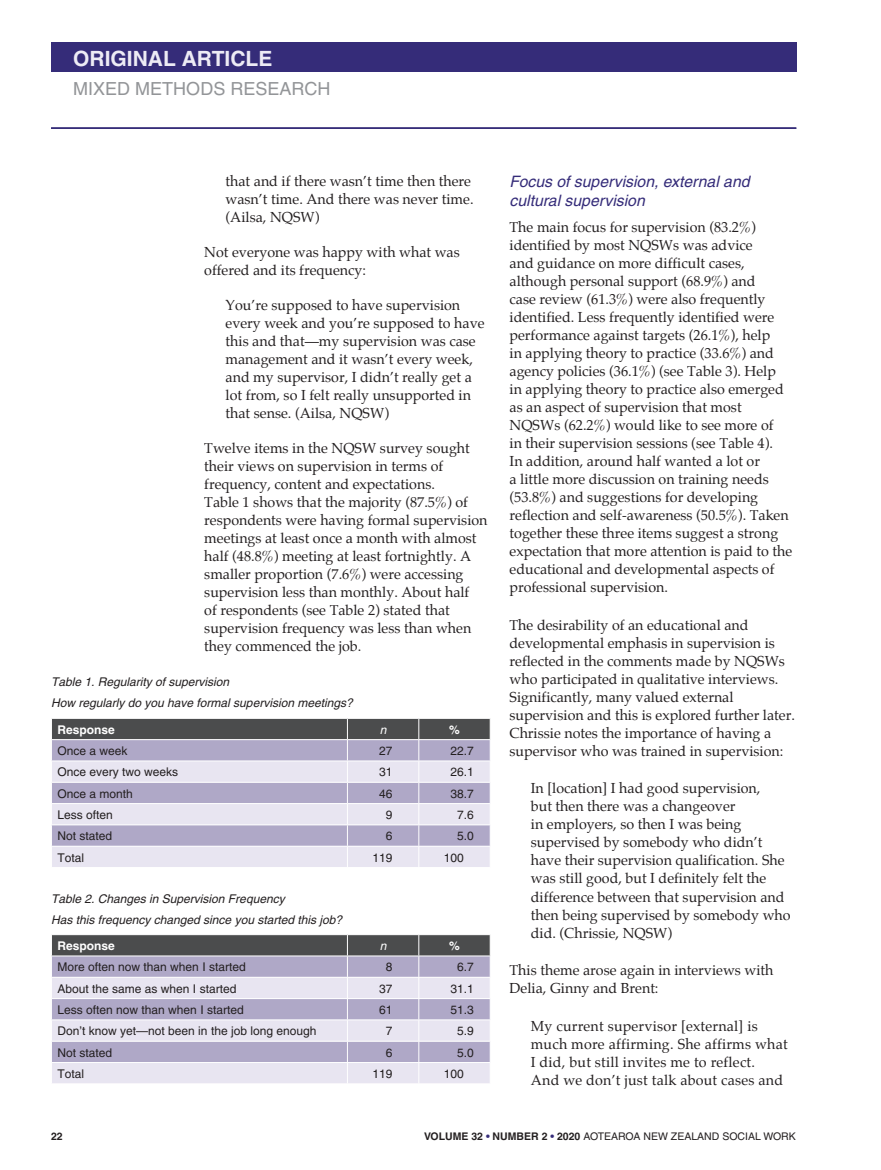
<style>
.page{position:relative;width:881px;height:1170px;background:#fff}
.page>*{position:absolute;margin:0;border:0;box-sizing:border-box;transform-origin:0 0}
.t1{font:700 21px "Helvetica";color:#edebf5}
.t2{font:18px "Helvetica";color:#939598}
.t3{font:italic 15.75px/18.9px "Helvetica";color:#352c79}
.t4{font:14.25px/18px "Palatino";color:#231f20}
.t5{font:12px "Helvetica";color:#231f20}
.t6{font:italic 12px/21px "Helvetica";color:#231f20}
.t7{font:700 12px "Helvetica";color:#fff}
.t8{font:italic 12px "Helvetica";color:#fff}
.t9{font:10.5px "Helvetica";color:#231f20}
.t10{font:700 10.5px "Helvetica";color:#231f20}
.s1{font-weight:700}
.s2{font-weight:700;color:#352c79}
</style>
<div class="page">
<div style="left:51px;top:43px;width:745px;height:29px;background:#352c79"></div>
<hr style="left:51px;top:127px;width:745px;height:2px;background:#352c79">
<svg style="left:51px;top:718px;width:439px;height:149px;background:#bcb9ca"></svg>
<hr style="left:418px;top:845px;width:72px;height:1px;background:#fff">
<svg style="left:51px;top:934px;width:439px;height:149px;background:#bcb8ca"></svg>
<h1 class="t1" style="left:73px;top:50px;width:201px">ORIGINAL ARTICLE</h1>
<p class="t2" style="left:73px;top:82px;width:259px">MIXED METHODS RESEARCH</p>
<p class="t4" style="left:225px;top:173px;width:249px">that and if there wasn’t time then there wasn’t time. And there was never time. (Ailsa, NQSW)</p>
<p class="t4" style="left:204px;top:244px;width:257px">Not everyone was happy with what was offered and its frequency:</p>
<p class="t4" style="left:225px;top:297px;width:260px">You’re supposed to have supervision every week and you’re supposed to have this and that—my supervision was case management and it wasn’t every week, and my supervisor, I didn’t really get a lot from, so I felt really unsupported in that sense. (Ailsa, NQSW)</p>
<p class="t4" style="left:204px;top:440px;width:285px">Twelve items in the NQSW survey sought their views on supervision in terms of frequency, content and expectations.<br>Table 1 shows that the majority (87.5%) of respondents were having formal supervision meetings at least once a month with almost half (48.8%) meeting at least fortnightly. A smaller proportion (7.6%) were accessing supervision less than monthly. About half<br>of respondents (see Table 2) stated that supervision frequency was less than when they commenced the job.</p>
<p class="t6" style="left:51px;top:672px;width:303px">Table 1. Regularity of supervision<br>How regularly do you have formal supervision meetings?</p>
<p class="t7" style="left:57px;top:725px;width:59px">Response</p>
<p class="t8" style="left:379px;top:725px;width:8px">n</p>
<p class="t7" style="left:449px;top:725px;width:12px">%</p>
<p class="t5" style="left:57px;top:746px;width:72px">Once a week</p>
<p class="t5" style="left:379px;top:746px;width:15px">27</p>
<p class="t5" style="left:450px;top:746px;width:25px">22.7</p>
<p class="t5" style="left:57px;top:767px;width:122px">Once every two weeks</p>
<p class="t5" style="left:379px;top:767px;width:15px">31</p>
<p class="t5" style="left:450px;top:767px;width:25px">26.1</p>
<p class="t5" style="left:57px;top:788px;width:77px">Once a month</p>
<p class="t5" style="left:379px;top:788px;width:15px">46</p>
<p class="t5" style="left:450px;top:788px;width:25px">38.7</p>
<p class="t5" style="left:57px;top:810px;width:57px">Less often</p>
<p class="t5" style="left:385px;top:810px;width:8px">9</p>
<p class="t5" style="left:457px;top:810px;width:18px">7.6</p>
<p class="t5" style="left:57px;top:831px;width:56px">Not stated</p>
<p class="t5" style="left:385px;top:831px;width:8px">6</p>
<p class="t5" style="left:457px;top:831px;width:18px">5.0</p>
<p class="t5" style="left:57px;top:852px;width:28px">Total</p>
<p class="t5" style="left:372px;top:852px;width:22px">119</p>
<p class="t5" style="left:443px;top:852px;width:22px">100</p>
<p class="t6" style="left:51px;top:889px;width:292px">Table 2. Changes in Supervision Frequency<br>Has this frequency changed since you started this job?</p>
<p class="t7" style="left:57px;top:941px;width:59px">Response</p>
<p class="t8" style="left:379px;top:941px;width:8px">n</p>
<p class="t7" style="left:449px;top:941px;width:12px">%</p>
<p class="t5" style="left:57px;top:962px;width:190px">More often now than when I started</p>
<p class="t5" style="left:385px;top:962px;width:8px">8</p>
<p class="t5" style="left:457px;top:962px;width:18px">6.7</p>
<p class="t5" style="left:57px;top:983px;width:180px">About the same as when I started</p>
<p class="t5" style="left:379px;top:983px;width:15px">37</p>
<p class="t5" style="left:450px;top:983px;width:25px">31.1</p>
<p class="t5" style="left:57px;top:1005px;width:188px">Less often now than when I started</p>
<p class="t5" style="left:379px;top:1005px;width:15px">61</p>
<p class="t5" style="left:450px;top:1005px;width:25px">51.3</p>
<p class="t5" style="left:57px;top:1026px;width:260px">Don’t know yet—not been in the job long enough</p>
<p class="t5" style="left:385px;top:1026px;width:8px">7</p>
<p class="t5" style="left:457px;top:1026px;width:18px">5.9</p>
<p class="t5" style="left:57px;top:1047px;width:56px">Not stated</p>
<p class="t5" style="left:385px;top:1047px;width:8px">6</p>
<p class="t5" style="left:457px;top:1047px;width:18px">5.0</p>
<p class="t5" style="left:57px;top:1069px;width:28px">Total</p>
<p class="t5" style="left:372px;top:1069px;width:22px">119</p>
<p class="t5" style="left:443px;top:1069px;width:22px">100</p>
<p class="t3" style="left:509px;top:173px;width:241px">Focus of supervision, external and cultural supervision</p>
<p class="t4" style="left:509px;top:219px;width:284px">The main focus for supervision (83.2%) identified by most NQSWs was advice<br>and guidance on more difficult cases, although personal support (68.9%) and<br>case review (61.3%) were also frequently identified. Less frequently identified were performance against targets (26.1%), help<br>in applying theory to practice (33.6%) and agency policies (36.1%) (see Table 3). Help<br>in applying theory to practice also emerged as an aspect of supervision that most NQSWs (62.2%) would like to see more of<br>in their supervision sessions (see Table 4).<br>In addition, around half wanted a lot or<br>a little more discussion on training needs (53.8%) and suggestions for developing reflection and self-awareness (50.5%). Taken together these three items suggest a strong expectation that more attention is paid to the educational and developmental aspects of professional supervision.</p>
<p class="t4" style="left:509px;top:617px;width:287px">The desirability of an educational and developmental emphasis in supervision is reflected in the comments made by NQSWs who participated in qualitative interviews.<br>Significantly, many valued external supervision and this is explored further later.<br>Chrissie notes the importance of having a supervisor who was trained in supervision:</p>
<p class="t4" style="left:530px;top:780px;width:261px">In [location] I had good supervision,<br>but then there was a changeover<br>in employers, so then I was being supervised by somebody who didn’t have their supervision qualification. She was still good, but I definitely felt the difference between that supervision and then being supervised by somebody who did. (Chrissie, NQSW)</p>
<p class="t4" style="left:509px;top:962px;width:265px">This theme arose again in interviews with<br>Delia, Ginny and Brent:</p>
<p class="t4" style="left:530px;top:1017px;width:258px">My current supervisor [external] is much more affirming. She affirms what I did, but still invites me to reflect.<br>And we don’t just talk about cases and</p>
<p class="t10" style="left:51px;top:1132px;width:13px">22</p>
<p class="t9" style="left:424px;top:1132px;width:373px"><span class="s1">VOLUME 32</span> <span class="s2">•</span> <span class="s1">NUMBER 2</span> <span class="s2">•</span> <span class="s1">2020</span> AOTEAROA NEW ZEALAND SOCIAL WORK</p>
</div>
